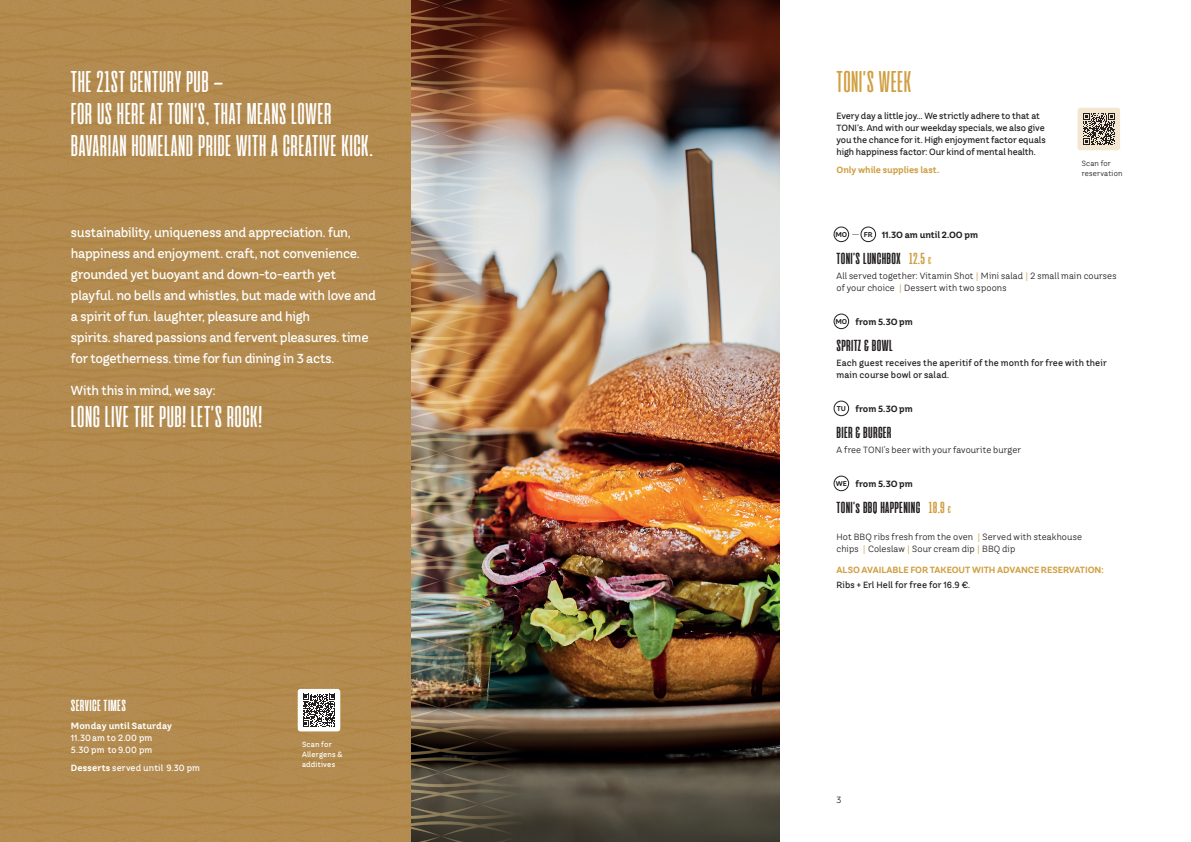
<style>
.page{position:relative;width:1191px;height:842px;background:#fff}
.page>*{position:absolute;margin:0;border:0;box-sizing:border-box;transform-origin:0 0}
.t1{font:30px/32px "Cinematografica";letter-spacing:.02em;color:#fff}
.t2{font:30px "Cinematografica";letter-spacing:.02em;color:#d09f42}
.t3{font:700 16px "Cinematografica";letter-spacing:.02em;color:#231f20}
.t4{font:700 16px "Cinematografica";letter-spacing:.02em;color:#fff}
.t5{font:500 13px/21px "TT Hazelnuts";letter-spacing:-.025em;color:#fff}
.t6{font:500 9px/12px "TT Hazelnuts";letter-spacing:-.005em;color:#231f20}
.t7{font:9px/12px "TT Hazelnuts";letter-spacing:.01em;color:#231f20}
.t8{font:700 9px "TT Hazelnuts";letter-spacing:-.005em;color:#d09f42}
.t9{font:500 9px/12px "TT Hazelnuts";letter-spacing:.01em;color:#fff}
.t10{font:700 9px "TT Hazelnuts";letter-spacing:-.01em;color:#231f20}
.t11{font:500 9px "TT Hazelnuts";letter-spacing:.015em;color:#231f20}
.t12{font:700 9px "TT Hazelnuts";letter-spacing:.01em;color:#fff}
.t13{font:500 7.5px/10px "TT Hazelnuts";letter-spacing:.015em;color:#fff}
.t14{font:7.5px/10px "TT Hazelnuts";letter-spacing:.02em;color:#231f20}
.t15{font:700 7px "TT Hazelnuts";letter-spacing:.005em;color:#231f20}
.t16{font:7px "Myriad Pro";color:#231f20}
.s1{font-weight:700}
.s2{color:#d09f42}
.s3{font-size:10px;color:#d09f42}
</style>
<div class="page">
<img style="left:0;top:0;width:780px;height:842px">
<img style="left:411px;top:0;width:113px;height:842px">
<div style="left:298px;top:689px;width:42px;height:42px;background:#fff;border-radius:3px"></div>
<svg style="left:303px;top:694px;width:32px;height:33px"></svg>
<div style="left:1077px;top:108px;width:43px;height:42px;background:#f3e7d1;border-radius:3px"></div>
<svg style="left:1083px;top:113px;width:31px;height:32px"></svg>
<div style="left:833px;top:227px;width:16px;height:15px;border:1px solid #231f20;border-radius:50%"></div>
<div style="left:860px;top:227px;width:16px;height:15px;border:1px solid #231f20;border-radius:50%"></div>
<div style="left:833px;top:314px;width:16px;height:15px;border:1px solid #231f20;border-radius:50%"></div>
<div style="left:833px;top:401px;width:16px;height:15px;border:1px solid #231f20;border-radius:50%"></div>
<div style="left:833px;top:476px;width:16px;height:15px;border:1px solid #231f20;border-radius:50%"></div>
<h1 class="t1" style="left:71px;top:65px;width:303px">THE 21ST CENTURY PUB —<br>FOR US HERE AT TONI’S, THAT MEANS LOWER<br>BAVARIAN HOMELAND PRIDE WITH A CREATIVE KICK.</h1>
<p class="t5" style="left:71px;top:221px;width:307px">sustainability, uniqueness and appreciation. fun, happiness and enjoyment. craft, not convenience. grounded yet buoyant and down-to-earth yet playful. no bells and whistles, but made with love and a spirit of fun. laughter, pleasure and high<br>spirits. shared passions and fervent pleasures. time for togetherness. time for fun dining in 3 acts.</p>
<p class="t5" style="left:71px;top:380px;width:146px">With this in mind, we say:</p>
<h1 class="t1" style="left:71px;top:400px;width:192px">LONG LIVE THE PUB! LET’S ROCK!</h1>
<p class="t4" style="left:71px;top:697px;width:57px">SERVICE TIMES</p>
<p class="t12" style="left:71px;top:720px;width:103px">Monday until Saturday</p>
<p class="t9" style="left:71px;top:732px;width:83px">11.30am to 2.00 pm<br>5.30 pm to9.00 pm</p>
<p class="t9" style="left:71px;top:761px;width:131px"><span class="s1">Desserts</span> served until 9.30 pm</p>
<p class="t13" style="left:302px;top:739px;width:42px">Scan for<br>Allergens &amp; additives</p>
<h1 class="t2" style="left:836px;top:66px;width:76px">TONI’S WEEK</h1>
<p class="t6" style="left:836px;top:110px;width:211px">Every day a little joy... We strictly adhere to that at TONI‘s. And with our weekday specials, we also give you the chance for it. High enjoyment factor equals high happiness factor: Our kind of mental health.</p>
<p class="t8" style="left:836px;top:164px;width:104px">Only while supplies last.</p>
<p class="t14" style="left:1081px;top:158px;width:42px">Scan for reservation</p>
<p class="t16" style="left:852px;top:230px;width:8px">—</p>
<p class="t10" style="left:882px;top:229px;width:98px">11.3O am until 2.OO pm</p>
<p class="t3" style="left:836px;top:250px;width:96px">TONI’S LUNCHBOX <span class="s2">12.5</span> <span class="s3">€</span></p>
<p class="t7" style="left:836px;top:270px;width:282px">All served together: Vitamin Shot <span class="s2">|</span> Mini salad <span class="s2">|</span> 2 small main courses of your choice <span class="s2">|</span> Dessert with two spoons</p>
<p class="t10" style="left:855px;top:316px;width:59px">from 5.3O pm</p>
<p class="t3" style="left:836px;top:337px;width:58px">SPRITZ &amp; BOWL</p>
<p class="t6" style="left:836px;top:357px;width:272px">Each guest receives the aperitif of the month for free with their main course bowl or salad.</p>
<p class="t10" style="left:855px;top:403px;width:59px">from 5.3O pm</p>
<p class="t3" style="left:836px;top:424px;width:57px">BIER &amp; BURGER</p>
<p class="t7" style="left:836px;top:444px;width:186px">A free TONI’s beer with your favourite burger</p>
<p class="t10" style="left:855px;top:478px;width:59px">from 5.3O pm</p>
<p class="t3" style="left:836px;top:499px;width:116px">TONI’s BBQ HAPPENING <span class="s2">18.9</span> <span class="s3">€</span></p>
<p class="t7" style="left:836px;top:531px;width:247px">Hot BBQ ribs fresh from the oven <span class="s2">|</span> Served with steakhouse chips <span class="s2">|</span> Coleslaw <span class="s2">|</span> Sour cream dip <span class="s2">|</span> BBQ dip</p>
<p class="t8" style="left:836px;top:564px;width:269px">ALSO AVAILABLE FOR TAKEOUT WITH ADVANCE RESERVATION:</p>
<p class="t11" style="left:836px;top:578px;width:135px">Ribs + Erl Hell for free for 16.9 €.</p>
<p class="t15" style="left:835px;top:230px;width:13px">MO</p>
<p class="t15" style="left:864px;top:230px;width:10px">FR</p>
<p class="t15" style="left:835px;top:317px;width:13px">MO</p>
<p class="t15" style="left:836px;top:404px;width:11px">TU</p>
<p class="t15" style="left:836px;top:479px;width:13px">WE</p>
<p class="t7" style="left:836px;top:793px;width:6px">3</p>
</div>
